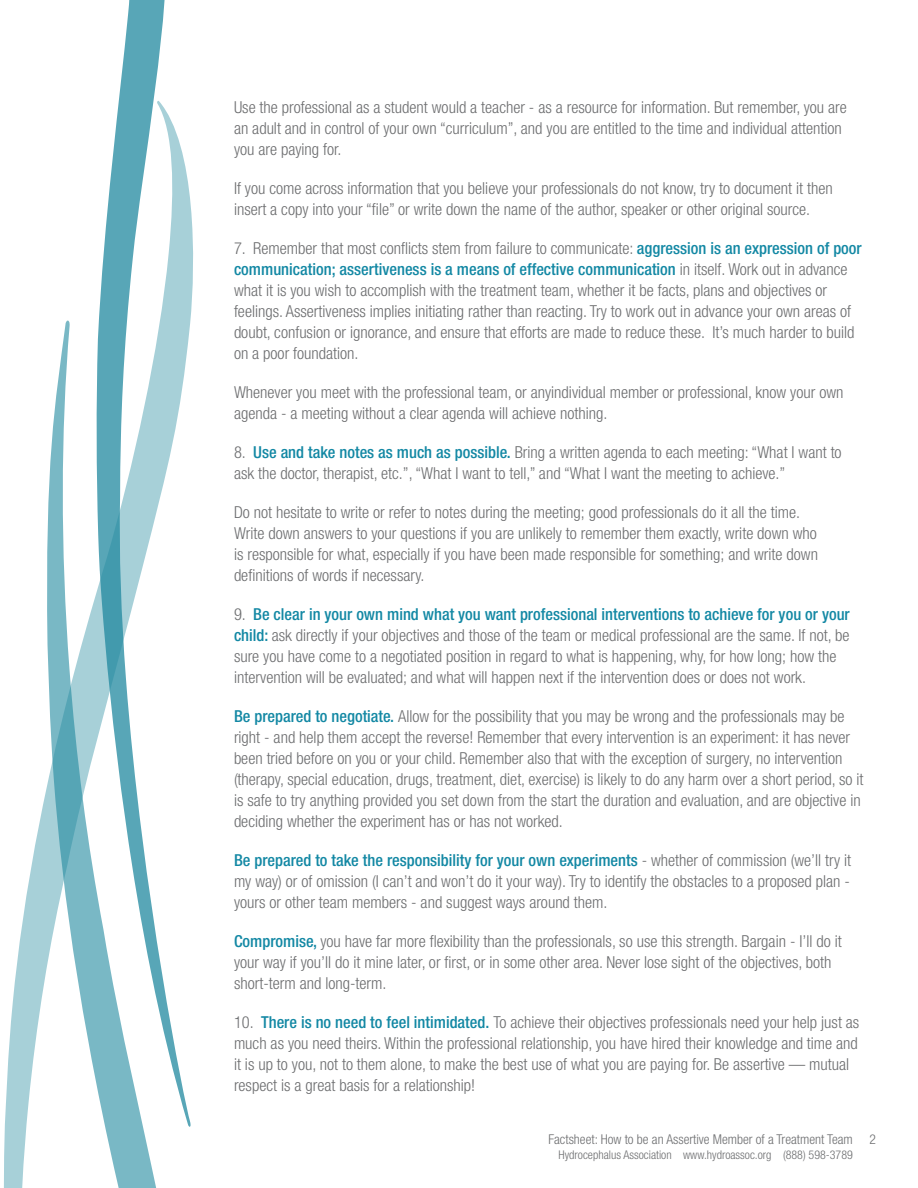
<style>
.page{position:relative;width:918px;height:1188px;background:#fff}
.page>*{position:absolute;margin:0;border:0;box-sizing:border-box;transform-origin:0 0}
.t1{font:300 condensed 16.5px/21px "Helvetica Neue LT Std";color:#6d6e70}
.t2{font:300 condensed 13.5px "Helvetica Neue LT Std";color:#6d6e70}
.t3{font:300 condensed 12px "Helvetica Neue LT Std";color:#6d6e70}
.s1{font-weight:500;color:#1388a4}
</style>
<div class="page">
<svg style="left:119px;top:0;width:46px;height:100px;fill:#58a6b7"></svg>
<svg style="left:3px;top:100px;width:190px;height:1088px"></svg>
<svg style="left:45px;top:319px;width:148px;height:869px"></svg>
<p class="t1" style="left:234px;top:96px;width:614px">Use the professional as a student would a teacher - as a resource for information. But remember, you are an adult and in control of your own “curriculum”, and you are entitled to the time and individual attention you are paying for.</p>
<p class="t1" style="left:234px;top:177px;width:600px">If you come across information that you believe your professionals do not know, try to document it then insert a copy into your “file” or write down the name of the author, speaker or other original source.</p>
<p class="t1" style="left:234px;top:237px;width:629px">7. Remember that most conflicts stem from failure to communicate: <span class="s1">aggression is an expression of poor communication; assertiveness is a means of effective communication</span> in itself. Work out in advance what it is you wish to accomplish with the treatment team, whether it be facts, plans and objectives or feelings. Assertiveness implies initiating rather than reacting. Try to work out in advance your own areas of doubt, confusion or ignorance, and ensure that efforts are made to reduce these. It’s much harder to build on a poor foundation.</p>
<p class="t1" style="left:234px;top:381px;width:611px">Whenever you meet with the professional team, or anyindividual member or professional, know your own agenda - a meeting without a clear agenda will achieve nothing.</p>
<p class="t1" style="left:234px;top:441px;width:609px">8. <span class="s1">Use and take notes as much as possible.</span> Bring a written agenda to each meeting: “What I want to ask the doctor, therapist, etc.”, “What I want to tell,” and “What I want the meeting to achieve.”</p>
<p class="t1" style="left:234px;top:501px;width:586px">Do not hesitate to write or refer to notes during the meeting; good professionals do it all the time.<br>Write down answers to your questions if you are unlikely to remember them exactly, write down who is responsible for what, especially if you have been made responsible for something; and write down definitions of words if necessary.</p>
<p class="t1" style="left:234px;top:603px;width:617px">9. <span class="s1">Be clear in your own mind what you want professional interventions to achieve for you or your child:</span> ask directly if your objectives and those of the team or medical professional are the same. If not, be sure you have come to a negotiated position in regard to what is happening, why, for how long; how the intervention will be evaluated; and what will happen next if the intervention does or does not work.</p>
<p class="t1" style="left:234px;top:705px;width:631px"><span class="s1">Be prepared to negotiate.</span> Allow for the possibility that you may be wrong and the professionals may be right - and help them accept the reverse! Remember that every intervention is an experiment: it has never been tried before on you or your child. Remember also that with the exception of surgery, no intervention (therapy, special education, drugs, treatment, diet, exercise) is likely to do any harm over a short period, so it is safe to try anything provided you set down from the start the duration and evaluation, and are objective in deciding whether the experiment has or has not worked.</p>
<p class="t1" style="left:234px;top:849px;width:619px;text-align:justify"><span class="s1">Be prepared to take the responsibility for your own experiments</span> - whether of commission (we’ll try it my way) or of omission (I can’t and won’t do it your way). Try to identify the obstacles to a proposed plan - yours or other team members - and suggest ways around them.</p>
<p class="t1" style="left:234px;top:930px;width:609px"><span class="s1">Compromise,</span> you have far more flexibility than the professionals, so use this strength. Bargain - I’ll do it your way if you’ll do it mine later, or first, or in some other area. Never lose sight of the objectives, both short-term and long-term.</p>
<p class="t1" style="left:234px;top:1011px;width:627px">10. <span class="s1">There is no need to feel intimidated.</span> To achieve their objectives professionals need your help just as much as you need theirs. Within the professional relationship, you have hired their knowledge and time and it is up to you, not to them alone, to make the best use of what you are paying for. Be assertive — mutual respect is a great basis for a relationship!</p>
<p class="t2" style="left:548px;top:1132px;width:329px">Factsheet: How to be an Assertive Member of a Treatment Team 2</p>
<p class="t3" style="left:559px;top:1148px;width:296px">Hydrocephalus Association www.hydroassoc.org (888) 598-3789</p>
</div>
